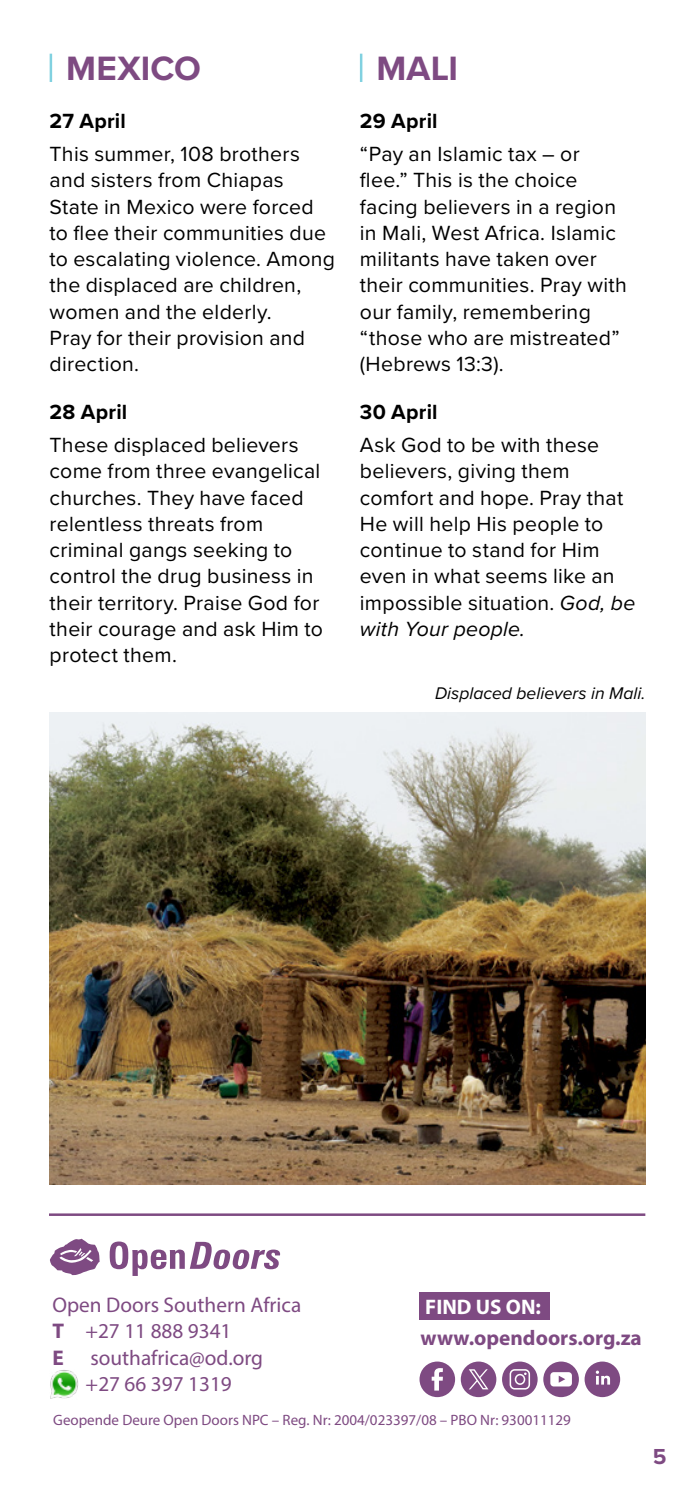
<style>
.page{position:relative;width:695px;height:1489px;background:#fff}
.page>*{position:absolute;margin:0;border:0;box-sizing:border-box;transform-origin:0 0}
.t1{font:700 35px "Proxima Nova";color:#7e4a82}
.t2{font:700 22.5px "Proxima Nova";color:#7e4a82}
.t3{font:21.25px/26.2px "Proxima Nova";letter-spacing:.015em;color:#000}
.t4{font:21.25px/26.2px "Myriad Pro";color:#7e4a82}
.t5{font:700 21.25px "Proxima Nova";letter-spacing:.01em;color:#000}
.t6{font:700 21.25px "Myriad Pro";color:#7e4a82}
.t7{font:700 21px "Myriad Pro";color:#fff}
.t8{font:italic 17.5px "Proxima Nova";color:#000}
.t9{font:15px "Myriad Pro";color:#7e4a82}
.s1{font-style:italic}
.s2{font-weight:700}
</style>
<div class="page">
<hr style="left:50px;top:54px;width:2px;height:28px;background:#81d1e0">
<hr style="left:360px;top:54px;width:2px;height:28px;background:#81d1e0">
<img style="left:50px;top:712px;width:595px;height:472px">
<div style="left:419px;top:1361px;width:36px;height:35px;background:#7e4a82;border-radius:50%"></div>
<svg style="left:431px;top:1368px;width:12px;height:22px"></svg>
<div style="left:502px;top:1361px;width:35px;height:35px;background:#7e4a82;border-radius:50%"></div>
<div style="left:509px;top:1368px;width:21px;height:21px;border:2px solid #fff;border-radius:4px"></div>
<div style="left:514px;top:1373px;width:11px;height:11px;border:2px solid #fff;border-radius:50%"></div>
<div style="left:515px;top:1363px;width:20px;height:20px;background:#cacce4;opacity:.4"></div>
<div style="left:543px;top:1361px;width:35px;height:35px;background:#7e4a82;border-radius:50%"></div>
<svg style="left:550px;top:1372px;width:22px;height:14px"></svg>
<div style="left:584px;top:1361px;width:36px;height:35px;background:#7e4a82;border-radius:50%"></div>
<svg style="left:595px;top:1370px;width:15px;height:14px"></svg>
<svg style="left:50px;top:1238px;width:50px;height:36px"></svg>
<svg style="left:110px;top:1241px;width:170px;height:34px"></svg>
<div style="left:419px;top:1292px;width:131px;height:28px;background:#7e4a82"></div>
<hr style="left:49px;top:1213px;width:596px;height:2px;background:#7e4a82">
<img style="left:50px;top:1370px;width:28px;height:29px">
<div style="left:460px;top:1361px;width:36px;height:35px;background:#7e4a82;border-radius:50%"></div>
<svg style="left:469px;top:1369px;width:19px;height:20px"></svg>
<h1 class="t1" style="left:66px;top:42px;width:136px">MEXICO</h1>
<p class="t5" style="left:50px;top:105px;width:78px">27 April</p>
<p class="t3" style="left:50px;top:140px;width:287px">This summer, 108 brothers and sisters from Chiapas<br>State in Mexico were forced to flee their communities due to escalating violence. Among the displaced are children, women and the elderly.<br>Pray for their provision and direction.</p>
<p class="t5" style="left:50px;top:396px;width:79px">28 April</p>
<p class="t3" style="left:50px;top:431px;width:275px">These displaced believers come from three evangelical churches. They have faced relentless threats from criminal gangs seeking to control the drug business in their territory. Praise God for their courage and ask Him to protect them.</p>
<h1 class="t1" style="left:376px;top:42px;width:83px">MALI</h1>
<p class="t5" style="left:360px;top:105px;width:79px">29 April</p>
<p class="t3" style="left:360px;top:140px;width:268px">“Pay an Islamic tax – or flee.” This is the choice facing believers in a region in Mali, West Africa. Islamic militants have taken over their communities. Pray with our family, remembering “those who are mistreated” (Hebrews 13:3).</p>
<p class="t5" style="left:360px;top:396px;width:79px">30 April</p>
<p class="t3" style="left:360px;top:431px;width:277px">Ask God to be with these believers, giving them comfort and hope. Pray that<br>He will help His people to continue to stand for Him even in what seems like an impossible situation. <span class="s1">God, be with Your people.</span></p>
<p class="t8" style="left:435px;top:679px;width:212px">Displaced believers in Mali.</p>
<p class="t4" style="left:52px;top:1291px;width:250px">Open Doors Southern Africa</p>
<p class="t7" style="left:425px;top:1292px;width:117px">FIND US ON:</p>
<p class="t4" style="left:52px;top:1317px;width:180px"><span class="s2">T</span> +27 11 888 9341<br><span class="s2">E</span></p>
<p class="t6" style="left:420px;top:1324px;width:223px">www.opendoors.org.za</p>
<p class="t4" style="left:86px;top:1343px;width:179px">southafrica@od.org +27 66 397 1319</p>
<p class="t9" style="left:53px;top:1410px;width:519px">Geopende Deure Open Doors NPC – Reg. Nr: 2004/023397/08 – PBO Nr: 930011129</p>
<p class="t2" style="left:652px;top:1439px;width:15px">5</p>
</div>
